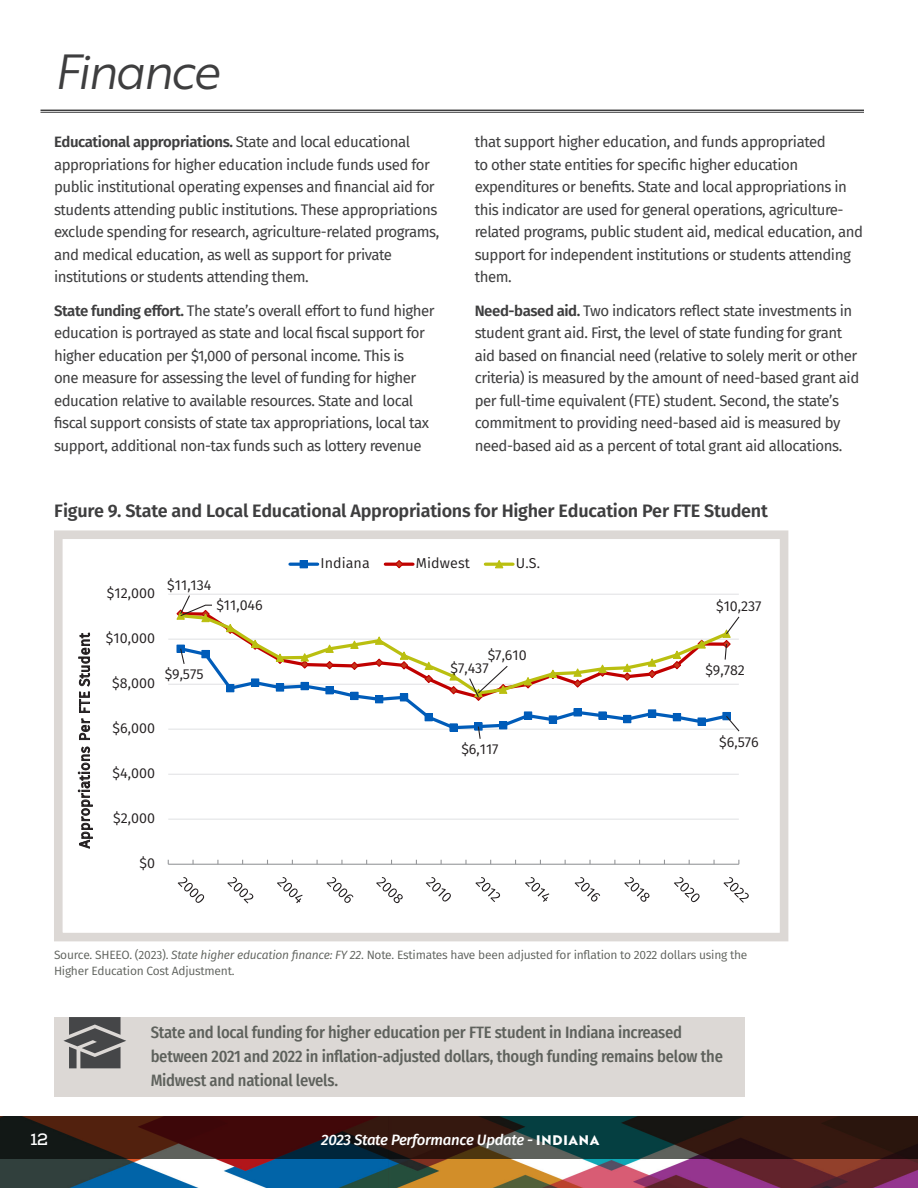
<style>
.page{position:relative;width:918px;height:1188px;background:#fff}
.page>*{position:absolute;margin:0;border:0;box-sizing:border-box;transform-origin:0 0}
.Heading_1{font:48px "Brother 1816 Book Italic";letter-spacing:-.05em;color:#3e3e3f}
.Figure_Heading{font:600 18px "Fira Sans";letter-spacing:-.015em;color:#3e3e3f}
.Takeaway_Highlight{font:500 16.5px/24px "Fira Sans Condensed";letter-spacing:-.015em;color:#5e615c}
.t1{font:700 16.5px "Nexa Slab";color:#fff}
.Body_2-col{font:15px/22.5px "Fira Sans";letter-spacing:-.03em;color:#3e3e3f}
.t2{font:italic 500 15px "Fira Sans";letter-spacing:-.02em;color:#fff}
.t3{font:14.4px "Fira Sans";letter-spacing:.005em;color:#231f20}
.t4{font:14.4px "Fira Sans";letter-spacing:.025em;color:#231f20}
.Source_for_Figure{font:12px/16.5px "Fira Sans";letter-spacing:-.02em;color:#5e615c}
.s1{font-weight:600}
.s2{font-style:italic}
.s3{font-family:"Brother 1816 Extra";font-weight:700;font-style:normal;font-size:13.5px}
</style>
<div class="page">
<img style="left:0;top:1159px;width:918px;height:29px">
<svg style="left:0;top:1116px;width:918px;height:43px;background:#2e1f1a"></svg>
<svg style="left:54px;top:530px;width:735px;height:412px"></svg>
<hr style="left:40px;top:110px;width:824px;height:1px;background:#3e3e3f">
<hr style="left:40px;top:112px;width:824px;height:1px;background:#3e3e3f">
<div style="left:54px;top:1017px;width:690px;height:79px;background:#dcd8d5"></div>
<svg style="left:63px;top:1017px;width:63px;height:51px"></svg>
<p class="Heading_1" style="left:54px;top:36px;width:167px">Finance</p>
<p class="Body_2-col" style="left:54px;top:130px;width:387px"><span class="s1">Educational appropriations.</span> State and local educational appropriations for higher education include funds used for public institutional operating expenses and financial aid for students attending public institutions. These appropriations exclude spending for research, agriculture-related programs, and medical education, as well as support for private institutions or students attending them.</p>
<p class="Body_2-col" style="left:54px;top:299px;width:382px"><span class="s1">State funding effort.</span> The state’s overall effort to fund higher education is portrayed as state and local fiscal support for higher education per $1,000 of personal income. This is<br>one measure for assessing the level of funding for higher education relative to available resources. State and local fiscal support consists of state tax appropriations, local tax support, additional non-tax funds such as lottery revenue</p>
<p class="Body_2-col" style="left:475px;top:130px;width:390px">that support higher education, and funds appropriated<br>to other state entities for specific higher education expenditures or benefits. State and local appropriations in this indicator are used for general operations, agriculture&shy;related programs, public student aid, medical education, and support for independent institutions or students attending them.</p>
<p class="Body_2-col" style="left:475px;top:299px;width:386px"><span class="s1">Need-based aid.</span> Two indicators reflect state investments in student grant aid. First, the level of state funding for grant aid based on financial need (relative to solely merit or other criteria) is measured by the amount of need-based grant aid per full-time equivalent (FTE) student. Second, the state’s commitment to providing need-based aid is measured by need-based aid as a percent of total grant aid allocations.</p>
<p class="Figure_Heading" style="left:54px;top:496px;width:715px">Figure 9. State and Local Educational Appropriations for Higher Education Per FTE Student</p>
<p class="t4" style="left:74px;top:848px;width:217px;rotate:-90deg">Appropriations Per FTE Student</p>
<p class="t3" style="left:107px;top:583px;width:50px">$12,000</p>
<p class="t3" style="left:106px;top:628px;width:51px">$10,000</p>
<p class="t3" style="left:112px;top:673px;width:44px">$8,000</p>
<p class="t3" style="left:167px;top:574px;width:46px">$11,134</p>
<p class="t3" style="left:216px;top:594px;width:48px">$11,046</p>
<p class="t3" style="left:165px;top:664px;width:40px">$9,575</p>
<p class="t3" style="left:113px;top:718px;width:44px">$6,000</p>
<p class="t3" style="left:113px;top:763px;width:44px">$4,000</p>
<p class="t3" style="left:113px;top:808px;width:44px">$2,000</p>
<p class="t3" style="left:139px;top:853px;width:17px">$0</p>
<p class="t3" style="left:321px;top:553px;width:51px">Indiana</p>
<p class="t3" style="left:416px;top:553px;width:55px">Midwest</p>
<p class="t3" style="left:516px;top:553px;width:26px">U.S.</p>
<p class="t3" style="left:716px;top:595px;width:47px">$10,237</p>
<p class="t3" style="left:488px;top:645px;width:41px">$7,610</p>
<p class="t3" style="left:450px;top:657px;width:40px">$7,437</p>
<p class="t3" style="left:705px;top:660px;width:41px">$9,782</p>
<p class="t3" style="left:461px;top:739px;width:39px">$6,117</p>
<p class="t3" style="left:719px;top:731px;width:41px">$6,576</p>
<p class="Source_for_Figure" style="left:54px;top:946px;width:695px">Source. SHEEO. (2023). <span class="s2">State higher education finance: FY 22</span>. Note. Estimates have been adjusted for inflation to 2022 dollars using the<br>Higher Education Cost Adjustment.</p>
<p class="Takeaway_Highlight" style="left:151px;top:1019px;width:574px">State and local funding for higher education per FTE student in Indiana increased between 2021 and 2022 in inflation-adjusted dollars, though funding remains below the<br>Midwest and national levels.</p>
<p class="t1" style="left:31px;top:1129px;width:19px">12</p>
<p class="t2" style="left:321px;top:1128px;width:280px">2023 State Performance Update - <span class="s3">INDIANA</span></p>
</div>
